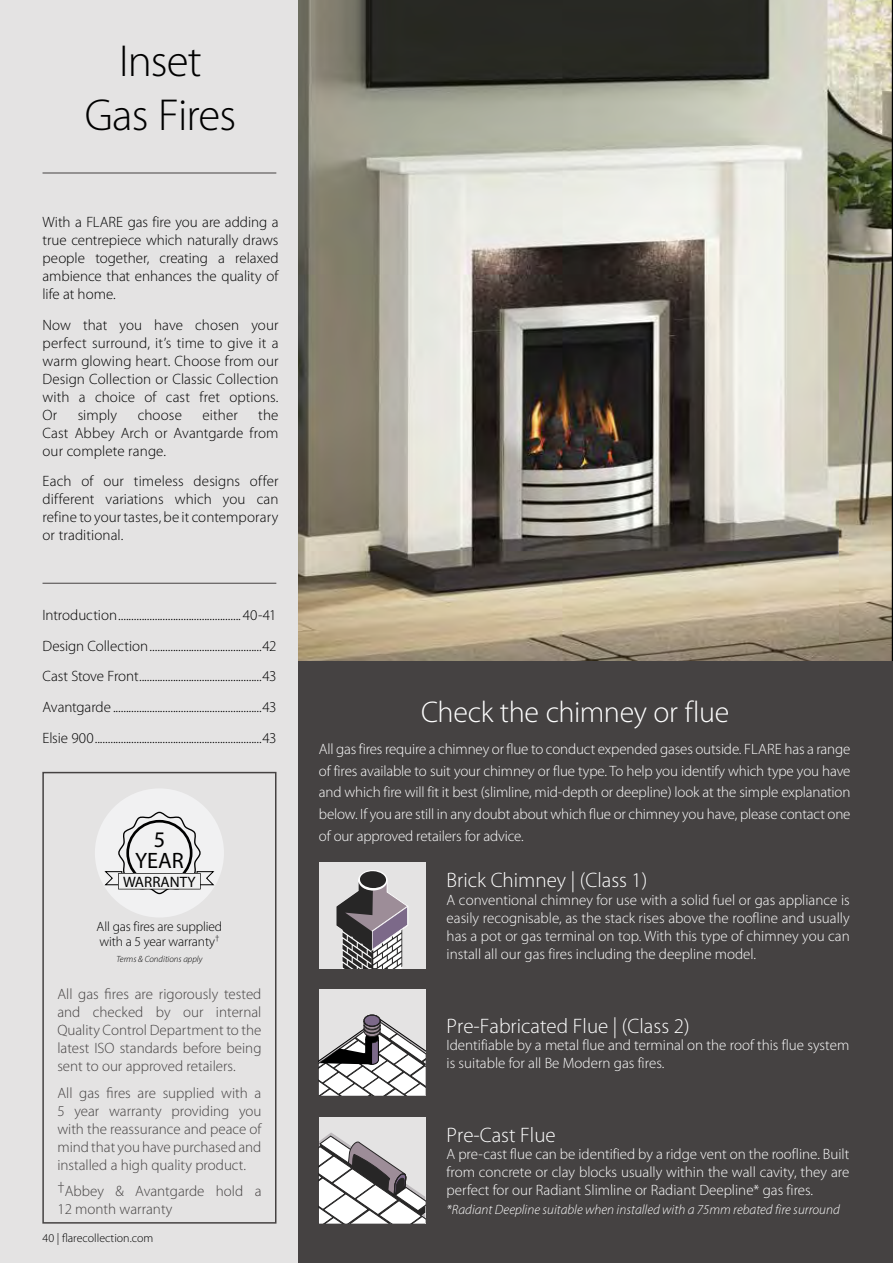
<style>
.page{position:relative;width:893px;height:1263px;background:#fff}
.page>*{position:absolute;margin:0;border:0;box-sizing:border-box;transform-origin:0 0}
.t1{font:300 45px/54px "Myriad Pro";letter-spacing:-.02em;color:#000;text-align:center}
.t2{font:300 30px "Myriad Pro";letter-spacing:-.015em;color:#fff}
.t3{font:22.35px/20.1px "Myriad Pro";color:#000;text-align:center}
.t4{font:300 21px "Myriad Pro";color:#fff}
.t5{font:15.15px "Myriad Pro";color:#000}
.t6{font:300 15px/18px "Myriad Pro";color:#fff;text-align:justify}
.t7{font:300 15px/18px "Myriad Pro";letter-spacing:.005em;color:#000;text-align:justify}
.t8{font:300 15px/18px "Myriad Pro";color:#454242;text-align:justify}
.t9{font:italic 300 13.5px "Myriad Pro";color:#fff}
.t10{font:300 13.5px/15px "Myriad Pro";letter-spacing:-.01em;color:#000}
.t11{font:300 12px "Myriad Pro";color:#000}
.t12{font:italic 300 9px "Myriad Pro";color:#000}
</style>
<div class="page">
<svg style="left:298px;top:0;width:595px;height:661px;background:#999588"></svg>
<div style="left:0;top:661px;width:893px;height:602px;background:#454242"></div>
<div style="left:319px;top:989px;width:106px;height:107px;background:#e4e3e3"></div>
<svg style="left:319px;top:1016px;width:106px;height:80px"></svg>
<div style="left:364px;top:1015px;width:16px;height:11px;background:#7c6989;border:1px solid #000;border-radius:50%"></div>
<div style="left:364px;top:1015px;width:16px;height:11px;border:1px solid #272626;border-radius:50%"></div>
<div style="left:319px;top:1117px;width:106px;height:106px;background:#e4e3e3"></div>
<svg style="left:319px;top:1132px;width:106px;height:91px"></svg>
<div style="left:0;top:0;width:298px;height:1263px;background:#e4e3e3"></div>
<hr style="left:43px;top:173px;width:233px;height:1px;background:#454242">
<hr style="left:43px;top:583px;width:233px;height:1px;background:#454242">
<div style="left:42px;top:772px;width:234px;height:451px;border:2px solid #454242"></div>
<div style="left:319px;top:862px;width:106px;height:106px;background:#e4e3e3"></div>
<svg style="left:336px;top:870px;width:72px;height:98px"></svg>
<div style="left:95px;top:788px;width:129px;height:129px;background:#f1f1f2;border-radius:50%"></div>
<svg style="left:104px;top:811px;width:110px;height:84px"></svg>
<hr style="left:892px;top:0;width:1px;height:425px;background:#454242">
<h1 class="t1" style="left:85px;top:35px;width:153px">Inset<br>Gas Fires</h1>
<p class="t7" style="left:43px;top:213px;width:238px">With a FLARE gas fire you are adding a true centrepiece which naturally draws people together, creating a relaxed ambience that enhances the quality of life at home.</p>
<p class="t7" style="left:43px;top:316px;width:238px">Now that you have chosen your perfect surround, it’s time to give it a warm glowing heart. Choose from our Design Collection or Classic Collection with a choice of cast fret options.<br>Or</p>
<p class="t7" style="left:43px;top:406px;width:238px;text-indent:216px">the Cast Abbey Arch or Avantgarde from our complete range.</p>
<p class="t7" style="left:43px;top:473px;width:237px">Each of our timeless designs offer different variations which you can refine to your tastes, be it contemporary or traditional.</p>
<p class="t7" style="left:78px;top:406px;width:41px">simply</p>
<p class="t7" style="left:138px;top:406px;width:46px">choose</p>
<p class="t7" style="left:202px;top:406px;width:37px">either</p>
<p class="t7" style="left:43px;top:600px;width:235px;line-height:30.8px">Introduction............................................... 40-41<br>Design Collection...........................................42<br>Cast Stove Front...............................................43<br>Avantgarde .........................................................43<br>Elsie 900................................................................43</p>
<h3 class="t3" style="left:135px;top:829px;width:50px">5<br>YEAR</h3>
<p class="t5" style="left:123px;top:872px;width:74px">WARRANTY</p>
<p class="t10" style="left:97px;top:919px;width:127px">All gas fires are supplied with a 5 year warranty<sup>†</sup></p>
<p class="t12" style="left:116px;top:954px;width:88px">Terms &amp; Conditions apply</p>
<p class="t8" style="left:57px;top:985px;width:206px">All gas fires are rigorously tested and checked by our internal Quality Control Department to the latest ISO standards before being sent to our approved retailers.</p>
<p class="t8" style="left:57px;top:1084px;width:206px">All gas fires are supplied with a 5 year warranty providing you with the reassurance and peace of mind that you have purchased and installed a high quality product.</p>
<p class="t8" style="left:57px;top:1182px;width:206px">†Abbey &amp; Avantgarde hold a<br>12 month warranty</p>
<p class="t11" style="left:43px;top:1231px;width:112px">40 | flarecollection.com</p>
<h2 class="t2" style="left:421px;top:695px;width:310px">Check the chimney or flue</h2>
<p class="t6" style="left:319px;top:739px;width:533px;line-height:21.6px">All gas fires require a chimney or flue to conduct expended gases outside. FLARE has a range of fires available to suit your chimney or flue type. To help you identify which type you have and which fire will fit it best (slimline, mid-depth or deepline) look at the simple explanation below. If you are still in any doubt about which flue or chimney you have, please contact one of our approved retailers for advice.</p>
<h3 class="t4" style="left:447px;top:868px;width:202px">Brick Chimney | (Class 1)</h3>
<p class="t6" style="left:447px;top:891px;width:405px">A conventional chimney for use with a solid fuel or gas appliance is easily recognisable, as the stack rises above the roofline and usually has a pot or gas terminal on top. With this type of chimney you can install all our gas fires including the deepline model.</p>
<h3 class="t4" style="left:447px;top:1014px;width:244px">Pre-Fabricated Flue | (Class 2)</h3>
<p class="t6" style="left:447px;top:1036px;width:404px">Identifiable by a metal flue and terminal on the roof this flue system is suitable for all Be Modern gas fires.</p>
<h3 class="t4" style="left:447px;top:1123px;width:111px">Pre-Cast Flue</h3>
<p class="t6" style="left:447px;top:1146px;width:404px">A pre-cast flue can be identified by a ridge vent on the roofline. Built from concrete or clay blocks usually within the wall cavity, they are perfect for our Radiant Slimline or Radiant Deepline* gas fires.</p>
<p class="t9" style="left:447px;top:1201px;width:395px">*Radiant Deepline suitable when installed with a 75mm rebated fire surround</p>
</div>
